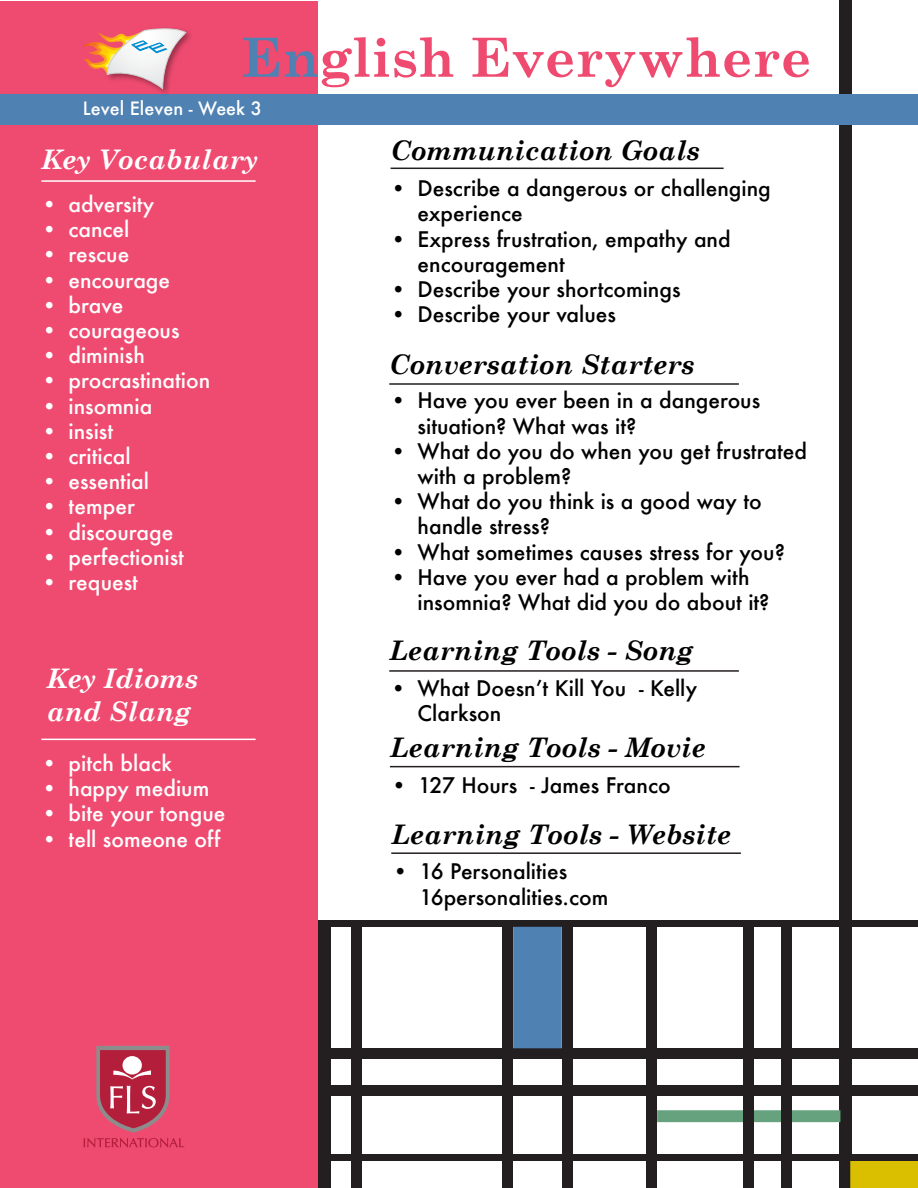
<style>
.page{position:relative;width:918px;height:1188px;background:#fff}
.page>*{position:absolute;margin:0;border:0;box-sizing:border-box;transform-origin:0 0}
.t1{font:700 54px "Century Schoolbook";color:#ef4b71}
.t2{font:italic 700 27px "Century Schoolbook";color:#000}
.t3{font:italic 700 27px/32.4px "Century Schoolbook";color:#fff}
.t4{font:500 21px/25.2px "Futura";color:#000}
.t5{font:500 21px "Futura";color:#fff}
.t6{font:500 18px "Futura";color:#fff}
.s1{color:#4f81b3}
</style>
<div class="page">
<div style="left:319px;top:920px;width:12px;height:268px;background:#231f20"></div>
<div style="left:351px;top:925px;width:11px;height:263px;background:#231f20"></div>
<div style="left:840px;top:0;width:12px;height:1188px;background:#231f20"></div>
<div style="left:0;top:1048px;width:918px;height:11px;background:#231f20"></div>
<div style="left:657px;top:1110px;width:183px;height:12px;background:#65a27d;border:2px solid #65a27d"></div>
<div style="left:319px;top:920px;width:599px;height:7px;background:#231f20"></div>
<div style="left:502px;top:925px;width:11px;height:263px;background:#231f20"></div>
<div style="left:562px;top:927px;width:11px;height:261px;background:#231f20"></div>
<div style="left:646px;top:925px;width:11px;height:263px;background:#231f20"></div>
<div style="left:513px;top:927px;width:49px;height:121px;background:#4f81b3;border:2px solid #4f81b3"></div>
<div style="left:319px;top:1085px;width:599px;height:10px;background:#231f20"></div>
<div style="left:320px;top:1154px;width:598px;height:7px;background:#231f20"></div>
<div style="left:743px;top:925px;width:11px;height:263px;background:#231f20"></div>
<div style="left:781px;top:920px;width:11px;height:268px;background:#231f20"></div>
<div style="left:850px;top:1161px;width:68px;height:27px;background:#dabe00"></div>
<div style="left:1px;top:1px;width:317px;height:1186px;background:#ef4b71"></div>
<div style="left:0;top:94px;width:917px;height:31px;background:#4f81b3"></div>
<hr style="left:41px;top:180px;width:215px;height:2px;background:#fff">
<hr style="left:41px;top:739px;width:215px;height:1px;background:#fff">
<svg style="left:84px;top:1046px;width:100px;height:101px"></svg>
<hr style="left:391px;top:168px;width:333px;height:1px;background:#231f20">
<hr style="left:389px;top:383px;width:350px;height:2px;background:#231f20">
<hr style="left:389px;top:670px;width:350px;height:2px;background:#231f20">
<img style="left:158px;top:31px;width:33px;height:63px">
<svg style="left:83px;top:28px;width:104px;height:62px"></svg>
<hr style="left:390px;top:766px;width:350px;height:1px;background:#231f20">
<hr style="left:391px;top:852px;width:350px;height:2px;background:#231f20">
<h1 class="t1" style="left:241px;top:25px;width:572px"><span class="s1">En</span>glish Everywhere</h1>
<p class="t6" style="left:83px;top:96px;width:181px">Level Eleven - Week 3</p>
<p class="t3" style="left:41px;top:143px;width:218px">Key Vocabulary</p>
<p class="t5" style="left:41px;top:190px;width:114px">• adversity</p>
<p class="t5" style="left:41px;top:215px;width:89px">• cancel</p>
<p class="t5" style="left:41px;top:240px;width:89px">• rescue</p>
<p class="t5" style="left:41px;top:265px;width:130px">• encourage</p>
<p class="t5" style="left:41px;top:291px;width:83px">• brave</p>
<p class="t5" style="left:41px;top:316px;width:140px">• courageous</p>
<p class="t5" style="left:41px;top:341px;width:105px">• diminish</p>
<p class="t5" style="left:41px;top:366px;width:170px">• procrastination</p>
<p class="t5" style="left:41px;top:391px;width:112px">• insomnia</p>
<p class="t5" style="left:41px;top:417px;width:73px">• insist</p>
<p class="t5" style="left:41px;top:442px;width:91px">• critical</p>
<p class="t5" style="left:41px;top:467px;width:109px">• essential</p>
<p class="t5" style="left:41px;top:492px;width:95px">• temper</p>
<p class="t5" style="left:41px;top:517px;width:133px">• discourage</p>
<p class="t5" style="left:41px;top:543px;width:144px">• perfectionist</p>
<p class="t5" style="left:42px;top:568px;width:98px">• request</p>
<p class="t3" style="left:47px;top:662px;width:153px">Key Idioms and Slang</p>
<p class="t5" style="left:42px;top:749px;width:132px">• pitch black</p>
<p class="t5" style="left:42px;top:774px;width:169px">• happy medium</p>
<p class="t5" style="left:42px;top:799px;width:185px">• bite your tongue</p>
<p class="t5" style="left:42px;top:824px;width:180px">• tell someone off</p>
<p class="t2" style="left:391px;top:134px;width:311px">Communication Goals</p>
<p class="t4" style="left:418px;top:175px;width:355px;text-indent:-27px">• Describe a dangerous or challenging experience</p>
<p class="t4" style="left:418px;top:226px;width:315px;text-indent:-27px">• Express frustration, empathy and encouragement</p>
<p class="t4" style="left:391px;top:276px;width:291px">• Describe your shortcomings</p>
<p class="t4" style="left:391px;top:301px;width:227px">• Describe your values</p>
<p class="t2" style="left:389px;top:347px;width:307px">Conversation Starters</p>
<p class="t4" style="left:418px;top:388px;width:344px;text-indent:-27px">• Have you ever been in a dangerous situation? What was it?</p>
<p class="t4" style="left:418px;top:438px;width:391px;text-indent:-27px">• What do you do when you get frustrated with a problem?</p>
<p class="t4" style="left:418px;top:488px;width:346px;text-indent:-27px">• What do you think is a good way to handle stress?</p>
<p class="t4" style="left:391px;top:539px;width:396px">• What sometimes causes stress for you?</p>
<p class="t4" style="left:418px;top:564px;width:354px;text-indent:-27px">• Have you ever had a problem with insomnia? What did you do about it?</p>
<p class="t2" style="left:389px;top:633px;width:306px">Learning Tools - Song</p>
<p class="t4" style="left:418px;top:675px;width:281px;text-indent:-27px">• What Doesnʼt Kill You - Kelly<br>Clarkson</p>
<p class="t2" style="left:390px;top:730px;width:317px">Learning Tools - Movie</p>
<p class="t4" style="left:391px;top:772px;width:281px">• 127 Hours - James Franco</p>
<p class="t2" style="left:391px;top:817px;width:341px">Learning Tools - Website</p>
<p class="t4" style="left:420px;top:859px;width:190px;text-indent:-27px">• 16 Personalities<br>16personalities.com</p>
</div>
